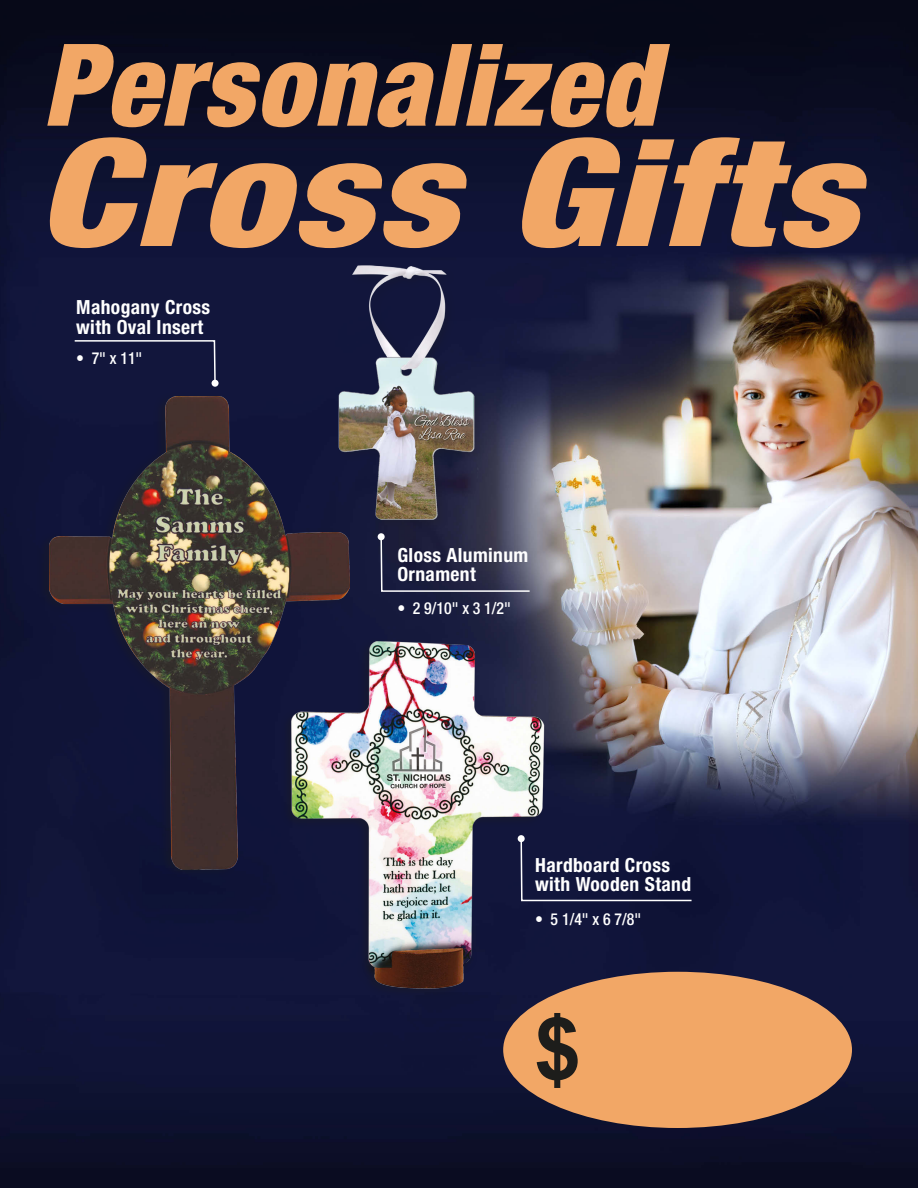
<style>
.page{position:relative;width:918px;height:1188px;background:#fff}
.page>*{position:absolute;margin:0;border:0;box-sizing:border-box;transform-origin:0 0}
.t1{font:italic 900 condensed 149.25px "Helvetica Neue LT Std";letter-spacing:.02em;color:#f2a766;scale:1.17 1}
.t2{font:italic 900 condensed 114.3px "Helvetica Neue LT Std";letter-spacing:.02em;color:#f2a766}
.t3{font:700 85.8px "Arial";color:#1d1d1b}
.t4{font:700 condensed 19.5px/19.5px "Helvetica Neue LT Std";letter-spacing:.02em;color:#fff}
.t5{font:500 condensed 16.5px "Helvetica Neue LT Std";color:#fff;scale:.96 1}
</style>
<div class="page">
<img style="left:0;top:0;width:918px;height:1188px">
<div style="left:503px;top:972px;width:349px;height:156px;background:#f2a766;border-radius:50%"></div>
<svg style="left:380px;top:537px;width:151px;height:56px;background:#33344f"></svg>
<div style="left:378px;top:533px;width:7px;height:7px;background:#fff;border-radius:50%"></div>
<div style="left:546px;top:839px;width:147px;height:63px;background:#10143a"></div>
<div style="left:337px;top:262px;width:148px;height:268px;background:#1d1d1b;opacity:.23"></div>
<img style="left:332px;top:257px;width:149px;height:270px">
<div style="left:280px;top:639px;width:266px;height:360px;background:#11153a"></div>
<img style="left:350px;top:633px;width:196px;height:356px">
<div style="left:36px;top:392px;width:314px;height:487px;background:#101437"></div>
<img style="left:49px;top:396px;width:300px;height:473px">
<div style="left:73px;top:339px;width:144px;height:44px;background:#12163c"></div>
<div style="left:212px;top:380px;width:7px;height:7px;background:#fff;border-radius:50%"></div>
<p class="t2" style="left:43px;top:15px;width:616px">Personalized</p>
<p class="t1" style="left:37px;top:101px;width:702px">Cross Gifts</p>
<p class="t4" style="left:76px;top:297px;width:136px">Mahogany Cross</p>
<p class="t4" style="left:76px;top:317px;width:129px">with Oval Insert</p>
<p class="t5" style="left:76px;top:348px;width:70px">• 7" x 11"</p>
<p class="t4" style="left:397px;top:545px;width:132px">Gloss Aluminum<br>Ornament</p>
<p class="t5" style="left:397px;top:598px;width:120px">• 2 9/10" x 3 1/2"</p>
<p class="t4" style="left:535px;top:855px;width:136px">Hardboard Cross</p>
<p class="t4" style="left:535px;top:874px;width:158px">with Wooden Stand</p>
<p class="t5" style="left:535px;top:909px;width:112px">• 5 1/4" x 6 7/8"</p>
<p class="t3" style="left:534px;top:993px;width:49px">$</p>
</div>
